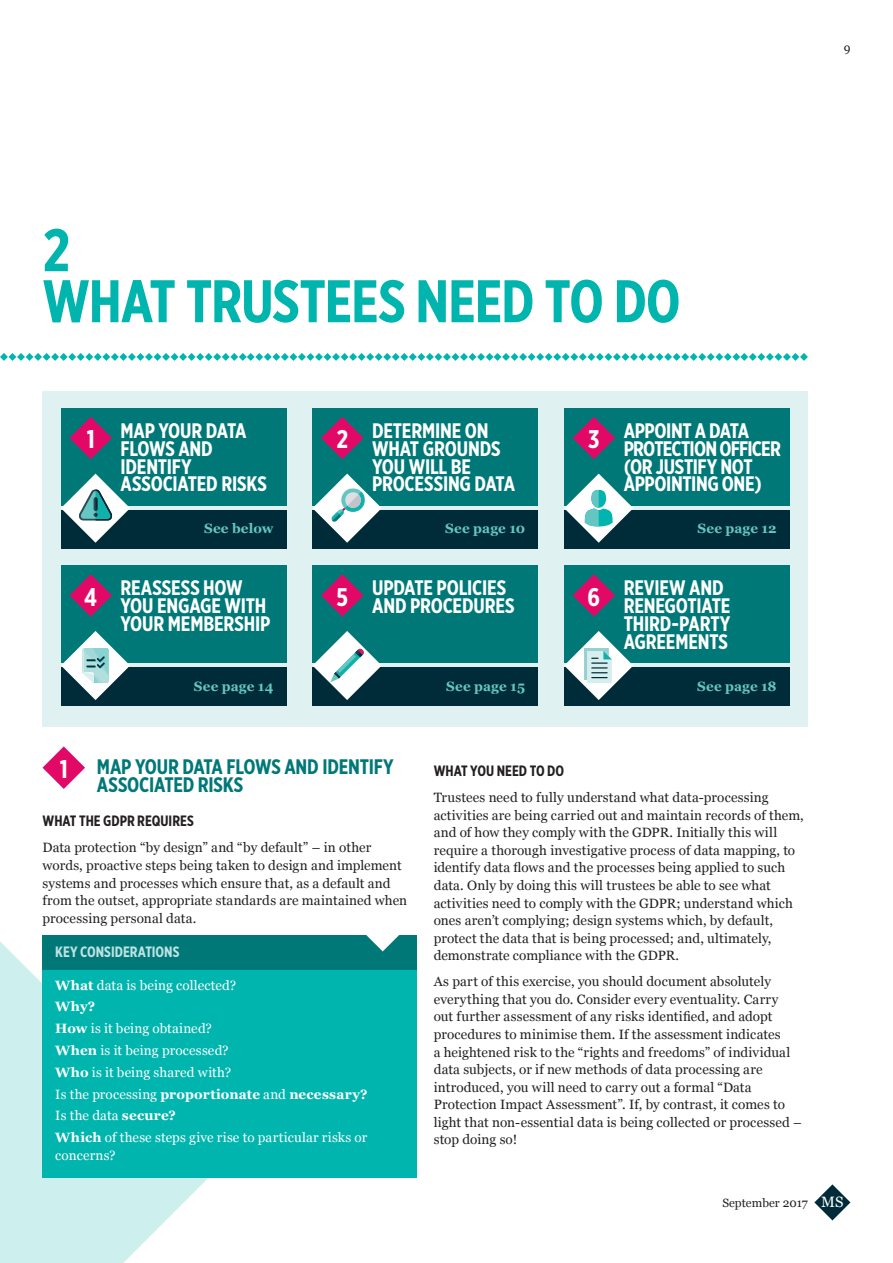
<style>
.page{position:relative;width:893px;height:1263px;background:#fff}
.page>*{position:absolute;margin:0;border:0;box-sizing:border-box;transform-origin:0 0}
.t1{font:700 60px/51px "Gotham X Narrow";letter-spacing:-.015em;color:#00b5ae}
.t2{font:700 25.5px "Gotham X Narrow";color:#fff}
.t3{font:700 21px/17.9px "Gotham X Narrow";letter-spacing:-.01em;color:#fff}
.t4{font:700 21px/17.9px "Gotham X Narrow";letter-spacing:-.01em;color:#007878}
.t5{font:700 15px "Gotham X Narrow";color:#231f20}
.t6{font:700 15px "Gotham X Narrow";color:#bee3e2}
.t7{font:13.5px/17.5px "Georgia";letter-spacing:.01em;color:#231f20}
.t8{font:13.5px/21.8px "Georgia";letter-spacing:.015em;color:#fff}
.t9{font:700 13.5px "Georgia";letter-spacing:.005em;color:#64c6c3}
.t10{font:12px "Georgia";color:#231f20}
.s1{font-size:25.5px;color:#fff}
.s2{font-weight:700}
.s3{font-size:15px;color:#fff}
</style>
<div class="page">
<svg style="left:0;top:767px;width:208px;height:496px"></svg>
<div style="left:43px;top:935px;width:374px;height:243px;background:#00b5ae"></div>
<div style="left:43px;top:935px;width:374px;height:34px;background:#007878"></div>
<svg style="left:366px;top:935px;width:33px;height:16px"></svg>
<div style="left:43px;top:391px;width:765px;height:336px;background:#dff1f0"></div>
<svg style="left:0;top:353px;width:808px;height:8px"></svg>
<svg style="left:43px;top:746px;width:42px;height:43px"></svg>
<div style="left:61px;top:408px;width:225px;height:98px;background:#007878"></div>
<div style="left:61px;top:510px;width:225px;height:39px;background:#002b39"></div>
<svg style="left:69px;top:417px;width:43px;height:42px"></svg>
<div style="left:61px;top:566px;width:225px;height:97px;background:#007878"></div>
<div style="left:61px;top:668px;width:225px;height:38px;background:#002b39"></div>
<svg style="left:69px;top:574px;width:43px;height:43px"></svg>
<div style="left:313px;top:408px;width:225px;height:98px;background:#007878"></div>
<div style="left:313px;top:510px;width:225px;height:39px;background:#002b39"></div>
<svg style="left:321px;top:417px;width:43px;height:42px"></svg>
<div style="left:313px;top:566px;width:225px;height:97px;background:#007878"></div>
<div style="left:313px;top:668px;width:225px;height:38px;background:#002b39"></div>
<svg style="left:321px;top:574px;width:43px;height:43px"></svg>
<div style="left:564px;top:408px;width:225px;height:98px;background:#007878"></div>
<div style="left:564px;top:510px;width:225px;height:39px;background:#002b39"></div>
<svg style="left:573px;top:417px;width:42px;height:42px"></svg>
<div style="left:564px;top:566px;width:225px;height:97px;background:#007878"></div>
<div style="left:564px;top:668px;width:225px;height:38px;background:#002b39"></div>
<svg style="left:573px;top:574px;width:42px;height:43px"></svg>
<svg style="left:61px;top:474px;width:69px;height:69px"></svg>
<svg style="left:61px;top:631px;width:69px;height:69px"></svg>
<svg style="left:313px;top:474px;width:69px;height:69px"></svg>
<svg style="left:313px;top:631px;width:69px;height:69px"></svg>
<svg style="left:564px;top:474px;width:69px;height:69px"></svg>
<svg style="left:564px;top:631px;width:69px;height:69px"></svg>
<svg style="left:814px;top:1184px;width:36px;height:36px"></svg>
<p class="t10" style="left:844px;top:41px;width:8px">9</p>
<h1 class="t1" style="left:43px;top:224px;width:640px">2<br>WHAT TRUSTEES NEED TO DO</h1>
<h2 class="t2" style="left:87px;top:423px;width:10px">1</h2>
<h2 class="t2" style="left:84px;top:581px;width:14px">4</h2>
<h3 class="t3" style="left:120px;top:421px;width:148px">MAP YOUR DATA<br>FLOWS AND<br>IDENTIFY<br>ASSOCIATED RISKS</h3>
<p class="t9" style="left:204px;top:521px;width:71px">See below</p>
<h3 class="t3" style="left:120px;top:579px;width:151px">REASSESS HOW<br>YOU ENGAGE WITH<br>YOUR MEMBERSHIP</h3>
<p class="t9" style="left:194px;top:678px;width:81px">See page 14</p>
<h2 class="t2" style="left:336px;top:423px;width:13px">2</h2>
<h2 class="t2" style="left:336px;top:581px;width:13px">5</h2>
<h3 class="t3" style="left:372px;top:421px;width:145px">DETERMINE ON<br>WHAT GROUNDS<br>YOU WILL BE<br>PROCESSING DATA</h3>
<p class="t9" style="left:445px;top:521px;width:81px">See page 10</p>
<h3 class="t3" style="left:372px;top:579px;width:144px">UPDATE POLICIES<br>AND PROCEDURES</h3>
<p class="t9" style="left:446px;top:678px;width:81px">See page 15</p>
<h2 class="t2" style="left:588px;top:423px;width:13px">3</h2>
<h2 class="t2" style="left:588px;top:581px;width:14px">6</h2>
<h3 class="t3" style="left:624px;top:421px;width:159px">APPOINT A DATA<br>PROTECTION OFFICER (OR JUSTIFY NOT<br>APPOINTING ONE)</h3>
<p class="t9" style="left:697px;top:521px;width:81px">See page 12</p>
<h3 class="t3" style="left:624px;top:579px;width:108px">REVIEW AND<br>RENEGOTIATE<br>THIRD-PARTY<br>AGREEMENTS</h3>
<p class="t9" style="left:697px;top:678px;width:81px">See page 18</p>
<h3 class="t4" style="left:97px;top:757px;width:298px;text-indent:-37px"><span class="s1">1</span> MAP YOUR DATA FLOWS AND IDENTIFY<br>ASSOCIATED RISKS</h3>
<p class="t5" style="left:43px;top:812px;width:153px">WHAT THE GDPR REQUIRES</p>
<p class="t7" style="left:43px;top:839px;width:366px">Data protection “by design” and “by default” – in other words, proactive steps being taken to design and implement systems and processes which ensure that, as a default and from the outset, appropriate standards are maintained when processing personal data.</p>
<p class="t6" style="left:55px;top:943px;width:126px">KEY CONSIDERATIONS</p>
<p class="t8" style="left:55px;top:974px;width:314px"><span class="s2">What</span> data is being collected?<br><span class="s2">Why?<br>How</span> is it being obtained?<br><span class="s2">When</span> is it being processed?<br><span class="s2">Who</span> is it being shared with?<br>Is the processing <span class="s2">proportionate</span> and <span class="s2">necessary?<br></span>Is the data <span class="s2">secure?<br>Which</span> of these steps give rise to particular risks or</p>
<p class="t8" style="left:55px;top:1144px;width:62px">concerns?</p>
<p class="t5" style="left:434px;top:762px;width:132px">WHAT YOU NEED TO DO</p>
<p class="t7" style="left:434px;top:789px;width:372px">Trustees need to fully understand what data-processing activities are being carried out and maintain records of them, and of how they comply with the GDPR. Initially this will require a thorough investigative process of data mapping, to identify data flows and the processes being applied to such data. Only by doing this will trustees be able to see what activities need to comply with the GDPR; understand which ones aren’t complying; design systems which, by default, protect the data that is being processed; and, ultimately, demonstrate compliance with the GDPR.</p>
<p class="t7" style="left:434px;top:973px;width:370px">As part of this exercise, you should document absolutely everything that you do. Consider every eventuality. Carry<br>out further assessment of any risks identified, and adopt procedures to minimise them. If the assessment indicates<br>a heightened risk to the “rights and freedoms” of individual data subjects, or if new methods of data processing are introduced, you will need to carry out a formal “Data Protection Impact Assessment”. If, by contrast, it comes to light that non-essential data is being collected or processed – stop doing so!</p>
<p class="t10" style="left:722px;top:1196px;width:123px">September 2017 <span class="s3">MS</span></p>
</div>
